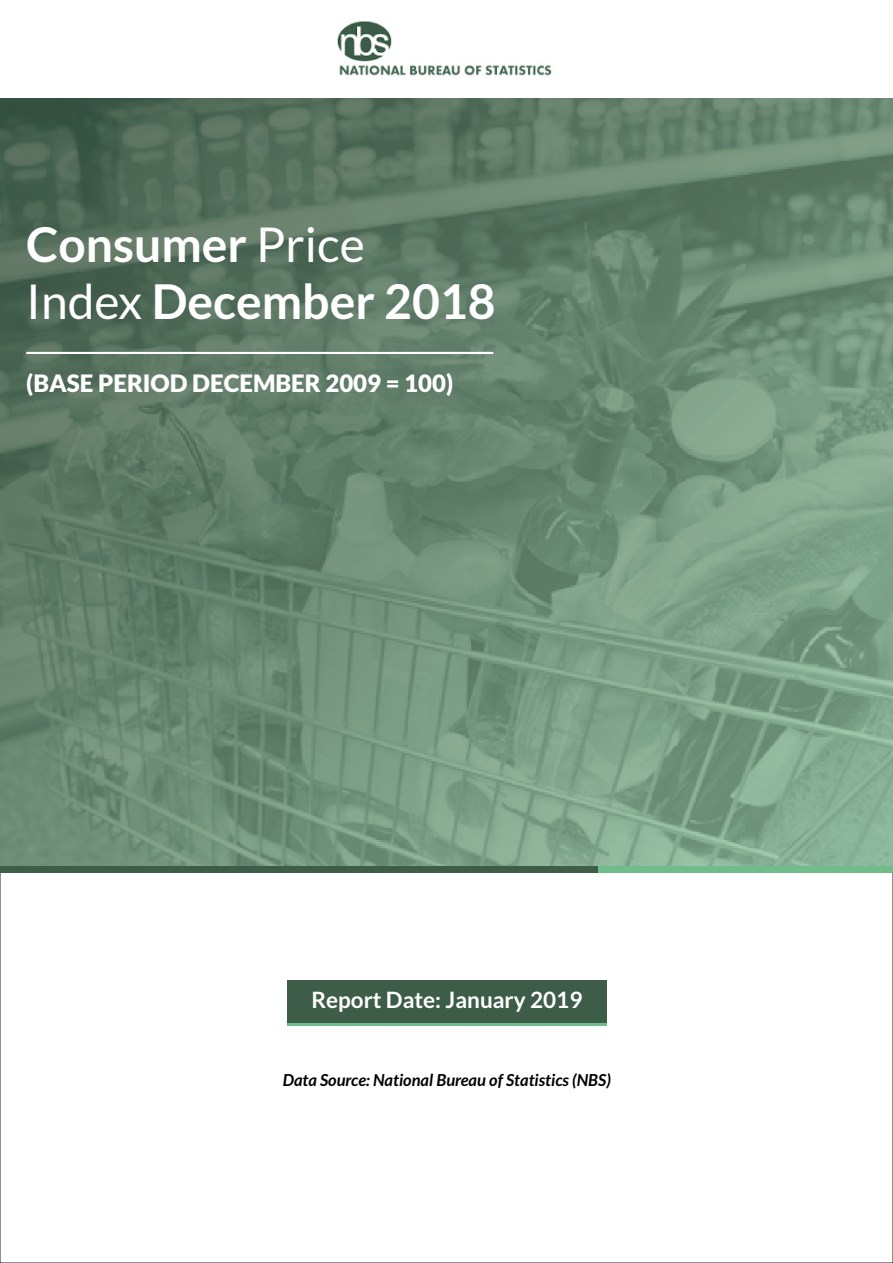
<style>
.page{position:relative;width:893px;height:1263px;background:#fff}
.page>*{position:absolute;margin:0;border:0;box-sizing:border-box;transform-origin:0 0}
.t1{font:700 48px/57.6px "Lato";color:#fff}
.t2{font:900 24px "Lato";color:#fff}
.t3{font:700 22.5px "Lato";color:#fff}
.t4{font:italic 700 16.5px "Lato";color:#000}
.s1{font-weight:400}
</style>
<div class="page">
<img style="left:0;top:98px;width:893px;height:768px">
<img style="left:337px;top:21px;width:215px;height:55px">
<div style="left:0;top:866px;width:893px;height:6px;background:#71bc8b"></div>
<div style="left:0;top:866px;width:597px;height:6px;background:#3d5d48"></div>
<div style="left:287px;top:985px;width:319px;height:41px;background:#71bc8b"></div>
<div style="left:287px;top:981px;width:319px;height:42px;background:#3d5d48"></div>
<hr style="left:26px;top:352px;width:467px;height:2px;background:#fff">
<h1 class="t1" style="left:26px;top:218px;width:471px">Consumer <span class="s1">Price<br>Index</span> December 2018</h1>
<h2 class="t2" style="left:26px;top:373px;width:428px">(BASE PERIOD DECEMBER 2009 = 100)</h2>
<h3 class="t3" style="left:311px;top:990px;width:273px">Report Date: January 2019</h3>
<p class="t4" style="left:283px;top:1073px;width:330px">Data Source: National Bureau of Statistics (NBS)</p>
</div>
